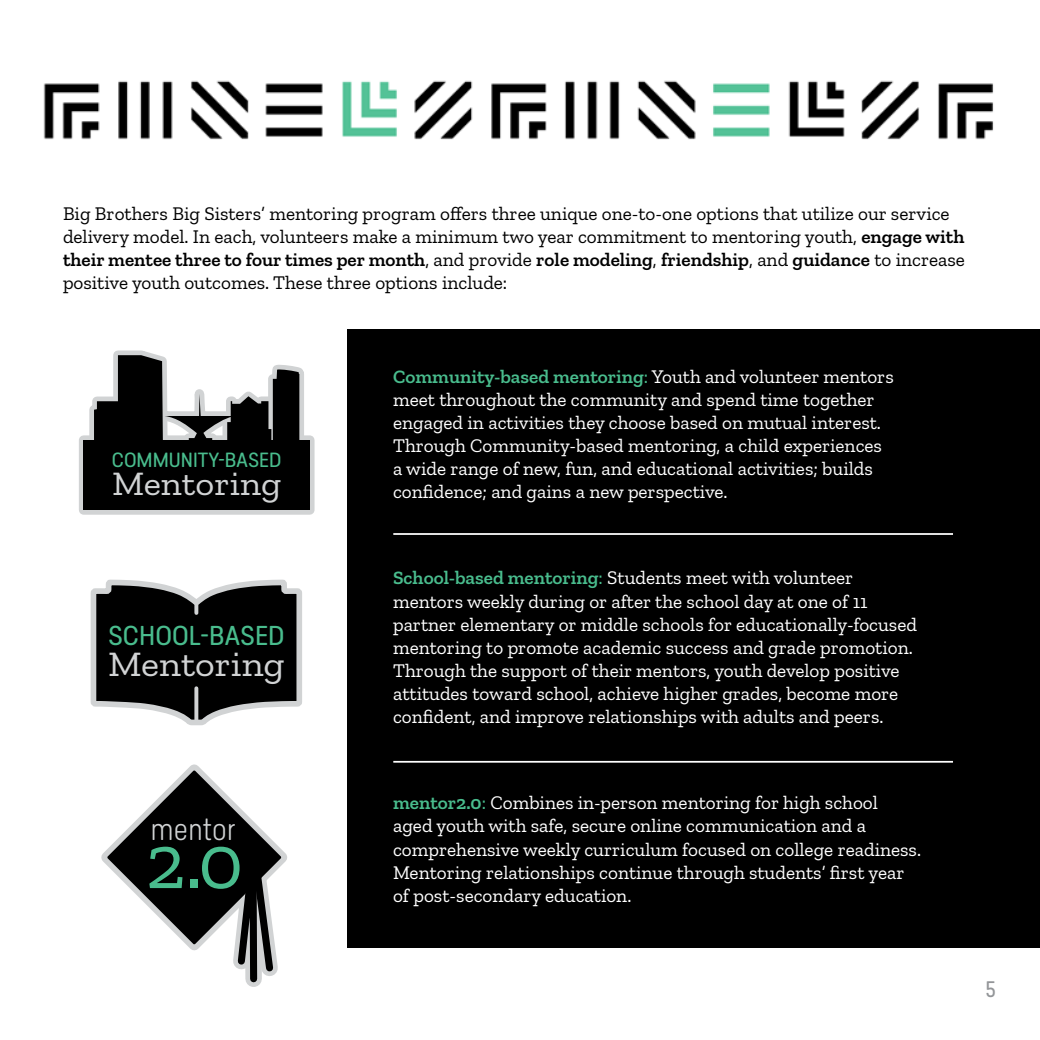
<style>
.page{position:relative;width:1040px;height:1040px;background:#fff}
.page>*{position:absolute;margin:0;border:0;box-sizing:border-box;transform-origin:0 0}
.t1{font:77.88px "Zilla Slab";color:#49bc8d}
.t2{font:35.52px "Zilla Slab";color:#d1d3d4;scale:1.08 1}
.t3{font:33.95px "Zilla Slab";color:#d1d3d4;scale:1.08 1}
.t4{font:300 31.32px "Predige Rounded";color:#d1d3d4}
.t5{font:25.55px "Predige Rounded";color:#49bc8d;scale:1.08 1}
.t6{font:21px "Predige Rounded";color:#939598}
.t7{font:19.25px/23.1px "Zilla Slab";color:#fff}
.t8{font:19.25px/23.1px "Zilla Slab";color:#000}
.t9{font:19.25px "Predige Rounded";color:#49bc8d;scale:1.08 1}
.s1{font-weight:600}
.s2{font-weight:600;color:#49bc8d}
.s3{color:#49bc8d}
</style>
<div class="page">
<div style="left:348px;top:329px;width:692px;height:618px;background:#000"></div>
<div style="left:79px;top:435px;width:235px;height:79px;border:9px solid #d1d3d4"></div>
<div style="left:84px;top:440px;width:226px;height:70px;background:#000"></div>
<svg style="left:79px;top:350px;width:236px;height:132px"></svg>
<svg style="left:101px;top:764px;width:186px;height:223px"></svg>
<svg style="left:90px;top:579px;width:212px;height:147px;background:#3d3d3d"></svg>
<svg style="left:194px;top:602px;width:4px;height:11px"></svg>
<svg style="left:194px;top:688px;width:4px;height:34px"></svg>
<img style="left:43px;top:80px;width:951px;height:60px">
<hr style="left:393px;top:533px;width:560px;height:2px;background:#fff">
<hr style="left:393px;top:761px;width:560px;height:1px;background:#fff">
<p class="t8" style="left:63px;top:202px;width:903px">Big Brothers Big Sisters’ mentoring program offers three unique one-to-one options that utilize our service delivery model. In each, volunteers make a minimum two year commitment to mentoring youth, <span class="s1">engage with their mentee three to four times per month</span>, and provide <span class="s1">role modeling</span>, <span class="s1">friendship</span>, and <span class="s1">guidance</span> to increase positive youth outcomes. These three options include:</p>
<p class="t9" style="left:112px;top:447px;width:159px">COMMUNITY-BASED</p>
<h3 class="t3" style="left:112px;top:465px;width:158px">Mentoring</h3>
<h3 class="t5" style="left:108px;top:618px;width:165px">SCHOOL-BASED</h3>
<h2 class="t2" style="left:108px;top:644px;width:165px">Mentoring</h2>
<h3 class="t4" style="left:150px;top:807px;width:87px">mentor</h3>
<h1 class="t1" style="left:146px;top:819px;width:99px">2.0</h1>
<p class="t7" style="left:393px;top:365px;width:502px"><span class="s2">Community-based mentoring</span><span class="s3">:</span> Youth and volunteer mentors meet throughout the community and spend time together engaged in activities they choose based on mutual interest.<br>Through Community-based mentoring, a child experiences a wide range of new, fun, and educational activities; builds confidence; and gains a new perspective.</p>
<p class="t7" style="left:393px;top:566px;width:525px"><span class="s2">School-based mentoring</span><span class="s3">:</span> Students meet with volunteer mentors weekly during or after the school day at one of 11 partner elementary or middle schools for educationally-focused mentoring to promote academic success and grade promotion.<br>Through the support of their mentors, youth develop positive attitudes toward school, achieve higher grades, become more confident, and improve relationships with adults and peers.</p>
<p class="t7" style="left:393px;top:791px;width:529px"><span class="s2">mentor2.0</span><span class="s3">:</span> Combines in-person mentoring for high school aged youth with safe, secure online communication and a comprehensive weekly curriculum focused on college readiness.<br>Mentoring relationships continue through students’ first year of post-secondary education.</p>
<p class="t6" style="left:985px;top:975px;width:12px">5</p>
</div>
